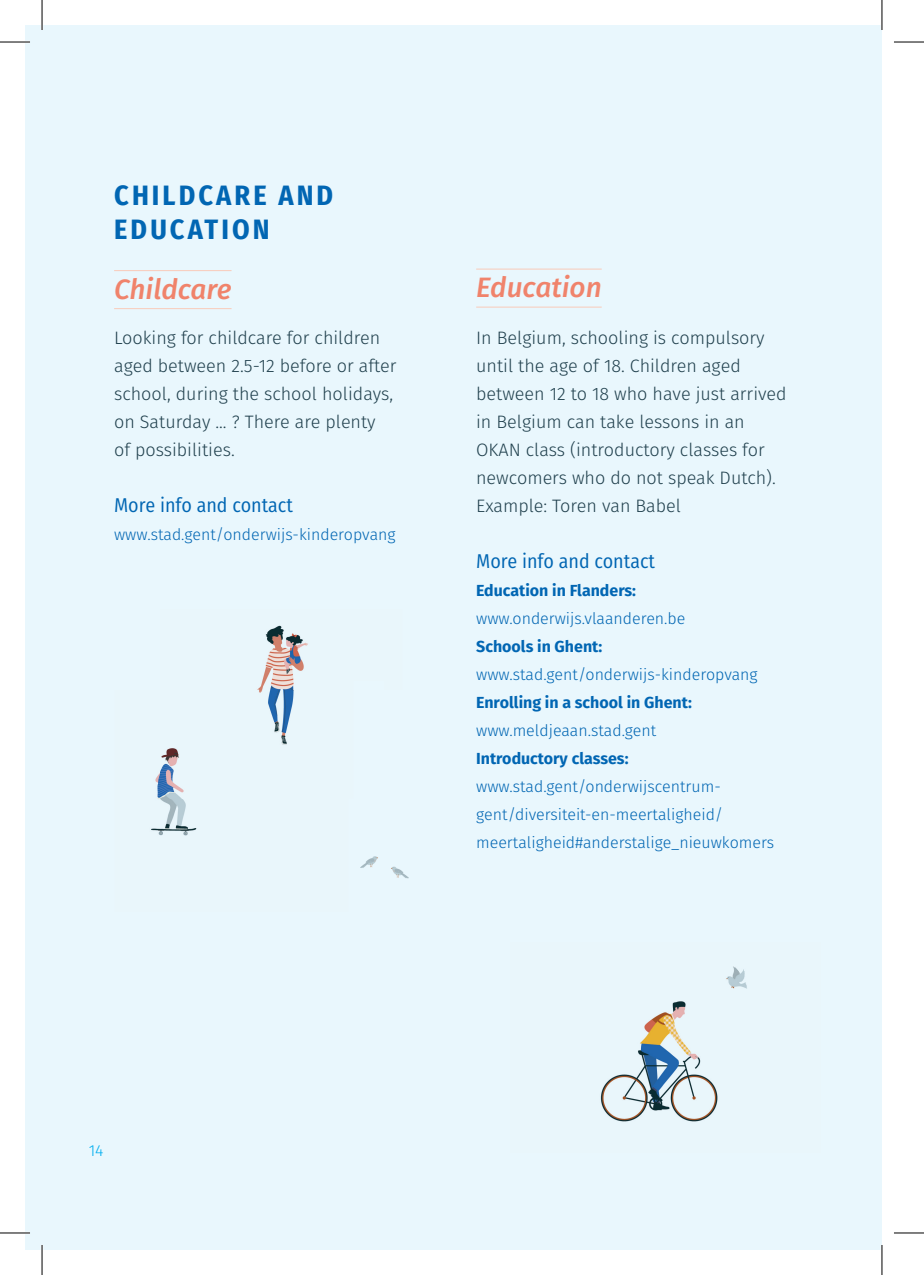
<style>
.page{position:relative;width:924px;height:1275px;background:#fff}
.page>*{position:absolute;margin:0;border:0;box-sizing:border-box;transform-origin:0 0}
.t1{font:700 28px/34px "Fira Sans Condensed";letter-spacing:.11em;color:#0166b3}
.t2{font:italic 500 28px "Fira Sans";color:#f0836b}
.t3{font:20px "Fira Sans Condensed";color:#0166b3}
.t4{font:300 18px/28px "Fira Sans";color:#20404d}
.t5{font:300 16px/28px "Fira Sans";color:#0166b3}
.t6{font:700 16px "Fira Sans";color:#0166b3}
.t7{font:300 16px "Fira Sans";color:#00aeef}
</style>
<div class="page">
<div style="left:25px;top:25px;width:856px;height:1225px;background:#e9f7fd"></div>
<hr style="left:114px;top:308px;width:117px;height:1px;background:#f9cab9">
<hr style="left:114px;top:270px;width:117px;height:1px;background:#f9cab9">
<img style="left:600px;top:966px;width:147px;height:156px">
<hr style="left:476px;top:307px;width:125px;height:1px;background:#f9cab9">
<hr style="left:476px;top:269px;width:125px;height:1px;background:#f9cab9">
<img style="left:151px;top:773px;width:46px;height:63px">
<img style="left:391px;top:866px;width:18px;height:13px">
<img style="left:360px;top:856px;width:18px;height:12px">
<img style="left:257px;top:625px;width:51px;height:65px">
<img style="left:160px;top:690px;width:134px;height:108px">
<hr style="left:0;top:41px;width:30px;height:2px;background:#fff">
<hr style="left:0;top:1231px;width:30px;height:3px;background:#fff">
<hr style="left:41px;top:0;width:2px;height:30px;background:#fff">
<hr style="left:41px;top:1245px;width:2px;height:30px;background:#fff">
<hr style="left:880px;top:0;width:2px;height:30px;background:#fff">
<hr style="left:880px;top:1245px;width:2px;height:30px;background:#fff">
<hr style="left:0;top:42px;width:30px;height:1px;background:#000">
<hr style="left:893px;top:42px;width:30px;height:1px;background:#000">
<hr style="left:0;top:1232px;width:30px;height:1px;background:#000">
<hr style="left:893px;top:1232px;width:30px;height:1px;background:#000">
<hr style="left:42px;top:0;width:1px;height:30px;background:#000">
<hr style="left:42px;top:1245px;width:1px;height:30px;background:#000">
<hr style="left:881px;top:0;width:1px;height:30px;background:#000">
<hr style="left:881px;top:1245px;width:1px;height:30px;background:#000">
<h1 class="t1" style="left:114px;top:176px;width:220px">CHILDCARE AND<br>EDUCATION</h1>
<h1 class="t2" style="left:114px;top:266px;width:119px">Childcare</h1>
<p class="t4" style="left:114px;top:323px;width:284px">Looking for childcare for children aged between 2.5-12 before or after school, during the school holidays, on Saturday ... ? There are plenty<br>of possibilities.</p>
<p class="t3" style="left:114px;top:490px;width:180px">More info and contact</p>
<p class="t5" style="left:114px;top:520px;width:283px">www.stad.gent/onderwijs-kinderopvang</p>
<h1 class="t2" style="left:476px;top:265px;width:127px">Education</h1>
<p class="t4" style="left:476px;top:323px;width:312px">In Belgium, schooling is compulsory until the age of 18. Children aged between 12 to 18 who have just arrived in Belgium can take lessons in an OKAN class (introductory classes for newcomers who do not speak Dutch).<br>Example: Toren van Babel</p>
<p class="t3" style="left:476px;top:546px;width:180px">More info and contact</p>
<p class="t6" style="left:476px;top:576px;width:161px">Education in Flanders:</p>
<p class="t5" style="left:476px;top:604px;width:210px">www.onderwijs.vlaanderen.be</p>
<p class="t6" style="left:476px;top:632px;width:128px">Schools in Ghent:</p>
<p class="t5" style="left:476px;top:660px;width:283px">www.stad.gent/onderwijs-kinderopvang</p>
<p class="t6" style="left:476px;top:688px;width:217px">Enrolling in a school in Ghent:</p>
<p class="t5" style="left:476px;top:716px;width:181px">www.meldjeaan.stad.gent</p>
<p class="t6" style="left:476px;top:744px;width:154px">Introductory classes:</p>
<p class="t5" style="left:476px;top:772px;width:299px">www.stad.gent/onderwijscentrum&shy;gent/diversiteit-en-meertaligheid/ meertaligheid#anderstalige_nieuwkomers</p>
<p class="t7" style="left:89px;top:1138px;width:16px">14</p>
</div>
